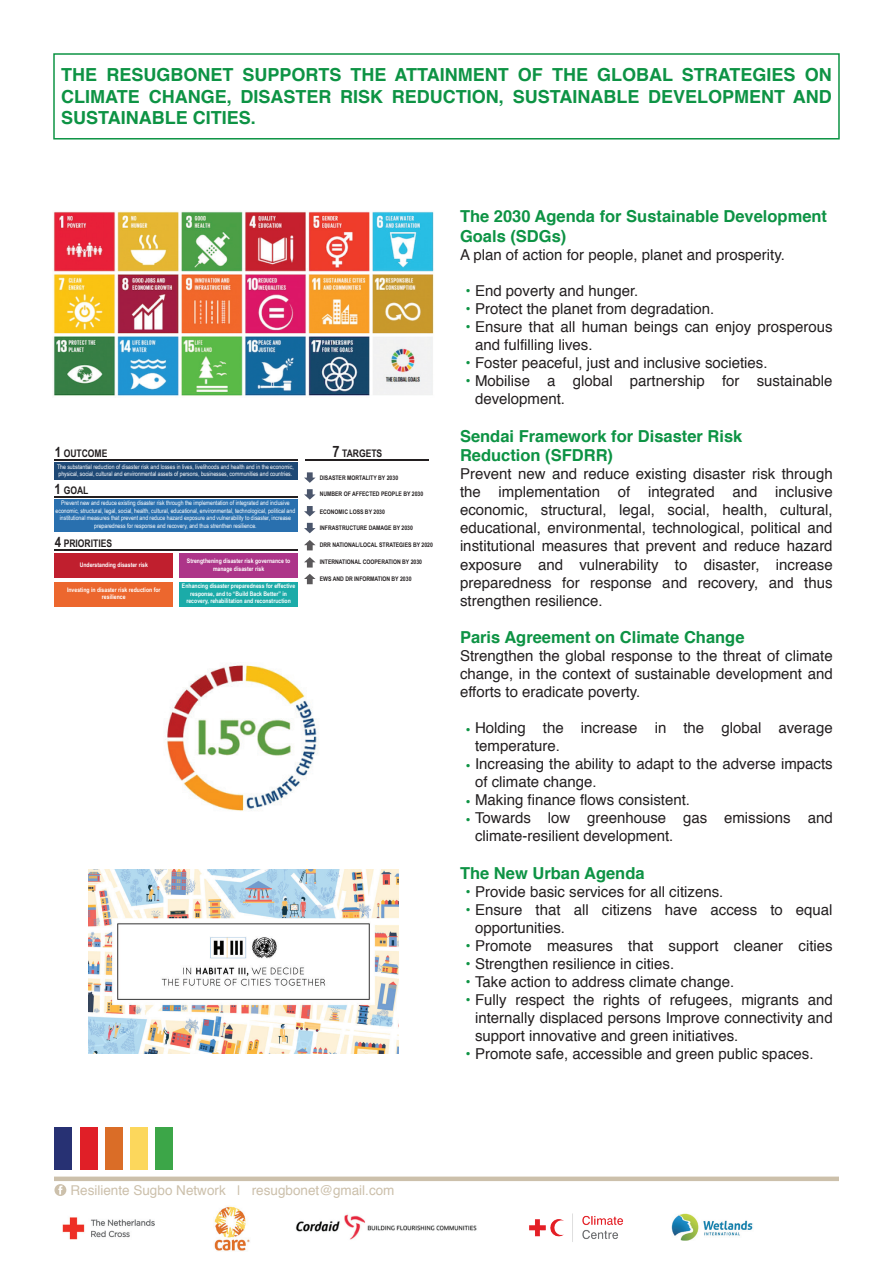
<style>
.page{position:relative;width:893px;height:1263px;background:#fff}
.page>*{position:absolute;margin:0;border:0;box-sizing:border-box;transform-origin:0 0}
.t1{font:700 18px/21.6px "Helvetica";color:#0d9344;text-align:justify}
.t2{font:700 16.5px/19.8px "Helvetica";color:#0d9344}
.t3{font:15px/18px "Helvetica";color:#231f20}
.t4{font:13.5px "Helvetica";color:#ccc0ab}
.t5{font:700 10.5px "Arial Narrow";color:#231f20}
.t6{font:6.3px/7.5px "Arial Narrow";color:#fff}
.t7{font:700 6.3px/7.5px "Arial Narrow";color:#fff;text-align:center}
.t8{font:700 6.3px "Arial Narrow";color:#231f20}
.s1{font-size:14.1px}
.s2{font-size:15.75px}
.s3{color:#0d9344}
</style>
<div class="page">
<div style="left:53px;top:53px;width:787px;height:87px;border:2px solid #0d9344"></div>
<img style="left:88px;top:869px;width:311px;height:185px">
<div style="left:54px;top:1127px;width:18px;height:43px;background:#273173"></div>
<div style="left:80px;top:1127px;width:18px;height:43px;background:#e01f27"></div>
<div style="left:105px;top:1127px;width:18px;height:43px;background:#da6d27"></div>
<div style="left:130px;top:1127px;width:18px;height:43px;background:#fcd75c"></div>
<div style="left:155px;top:1127px;width:18px;height:43px;background:#3ca648"></div>
<img style="left:529px;top:1213px;width:94px;height:29px">
<img style="left:214px;top:1206px;width:36px;height:45px">
<img style="left:671px;top:1213px;width:82px;height:28px">
<img style="left:62px;top:1217px;width:92px;height:22px">
<img style="left:296px;top:1214px;width:181px;height:26px">
<svg style="left:54px;top:1184px;width:12px;height:12px"></svg>
<div style="left:54px;top:1176px;width:785px;height:5px;background:#ccc0ab"></div>
<img style="left:53px;top:211px;width:381px;height:185px">
<div style="left:54px;top:462px;width:244px;height:18px;background:#1e4976"></div>
<div style="left:54px;top:499px;width:244px;height:32px;background:#2970af"></div>
<div style="left:54px;top:553px;width:119px;height:24px;background:#c01f2e"></div>
<div style="left:54px;top:582px;width:119px;height:24px;background:#ec672e"></div>
<div style="left:179px;top:553px;width:119px;height:24px;background:#ad3589"></div>
<div style="left:179px;top:582px;width:119px;height:24px;background:#1baba8"></div>
<hr style="left:54px;top:459px;width:244px;height:2px;background:#231f20">
<hr style="left:54px;top:496px;width:244px;height:1px;background:#231f20">
<hr style="left:54px;top:549px;width:244px;height:1px;background:#231f20">
<hr style="left:305px;top:459px;width:124px;height:2px;background:#231f20">
<svg style="left:304px;top:472px;width:12px;height:11px"></svg>
<svg style="left:304px;top:489px;width:12px;height:11px"></svg>
<svg style="left:304px;top:506px;width:12px;height:10px"></svg>
<svg style="left:304px;top:523px;width:12px;height:10px"></svg>
<svg style="left:304px;top:574px;width:12px;height:10px"></svg>
<svg style="left:304px;top:557px;width:12px;height:10px"></svg>
<svg style="left:304px;top:540px;width:12px;height:10px"></svg>
<img style="left:165px;top:665px;width:154px;height:146px">
<p class="t1" style="left:61px;top:64px;width:772px">THE RESUGBONET SUPPORTS THE ATTAINMENT OF THE GLOBAL STRATEGIES ON CLIMATE CHANGE, DISASTER RISK REDUCTION, SUSTAINABLE DEVELOPMENT AND SUSTAINABLE CITIES.</p>
<p class="t5" style="left:55px;top:446px;width:54px"><span class="s1">1</span> OUTCOME</p>
<p class="t5" style="left:333px;top:446px;width:51px"><span class="s2">7</span> TARGETS</p>
<p class="t5" style="left:54px;top:482px;width:36px"><span class="s1">1</span> GOAL</p>
<p class="t6" style="left:57px;top:462px;width:238px">The substantial reduction of disaster risk and losses in lives, livelihoods and health and in the economic, physical, social, cultural and environmental assets of persons, businesses, communities and countries.</p>
<p class="t6" style="left:56px;top:499px;width:241px;text-align:center">Prevent new and reduce existing disaster risk through the implementation of integrated and inclusive economic, structural, legal, social, health, cultural, educational, environmental, technological, political and institutional measures that prevent and reduce hazard exposure and vulnerability to disaster, increase preparedness for response and recovery, and thus strenthen resilience.</p>
<p class="t7" style="left:80px;top:560px;width:70px">Understanding disaster risk</p>
<p class="t8" style="left:320px;top:473px;width:80px">DISASTER MORTALITY BY 2030</p>
<p class="t8" style="left:320px;top:489px;width:105px">NUMBER OF AFFECTED PEOPLE BY 2030</p>
<p class="t8" style="left:320px;top:507px;width:67px">ECONOMIC LOSS BY 2030</p>
<p class="t8" style="left:320px;top:523px;width:95px">INFRASTRUCTURE DAMAGE BY 2030</p>
<p class="t8" style="left:320px;top:540px;width:115px">DRR NATIONAL/LOCAL STRATEGIES BY 2020</p>
<p class="t8" style="left:320px;top:557px;width:104px">INTERNATIONAL COOPERATION BY 2030</p>
<p class="t8" style="left:320px;top:574px;width:93px">EWS AND DR INFORMATION BY 2030</p>
<p class="t5" style="left:55px;top:535px;width:59px"><span class="s1">4</span> PRIORITIES</p>
<p class="t7" style="left:187px;top:557px;width:105px">Strengthening disaster risk governance to manage disaster risk</p>
<p class="t7" style="left:182px;top:582px;width:115px">Enhancing disaster preparedness for effective response, and to “Build Back Better” in recovery, rehabilitation and reconstruction</p>
<p class="t7" style="left:67px;top:585px;width:95px">Investing in disaster risk reduction for resilience</p>
<p class="t2" style="left:460px;top:207px;width:369px">The 2030 Agenda for Sustainable Development<br>Goals (SDGs)</p>
<p class="t3" style="left:460px;top:246px;width:326px">A plan of action for people, planet and prosperity.</p>
<p class="t3" style="left:465px;top:282px;width:175px"><span class="s3">•</span> End poverty and hunger.</p>
<p class="t3" style="left:465px;top:300px;width:250px"><span class="s3">•</span> Protect the planet from degradation.</p>
<p class="t3" style="left:475px;top:318px;width:359px;text-indent:-10px"><span class="s3">•</span> Ensure that all human beings can enjoy prosperous and fulfilling lives.</p>
<p class="t3" style="left:465px;top:354px;width:304px"><span class="s3">•</span> Foster peaceful, just and inclusive societies.</p>
<p class="t3" style="left:475px;top:372px;width:359px;text-indent:-10px"><span class="s3">•</span> Mobilise a global partnership for sustainable development.</p>
<p class="t2" style="left:460px;top:426px;width:284px">Sendai Framework for Disaster Risk<br>Reduction (SFDRR)</p>
<p class="t3" style="left:460px;top:466px;width:374px;text-align:justify">Prevent new and reduce existing disaster risk through the implementation of integrated and inclusive economic, structural, legal, social, health, cultural, educational, environmental, technological, political and institutional measures that prevent and reduce hazard exposure and vulnerability to disaster, increase preparedness for response and recovery, and thus strengthen resilience.</p>
<p class="t2" style="left:460px;top:628px;width:286px">Paris Agreement on Climate Change</p>
<p class="t3" style="left:460px;top:647px;width:374px;text-align:justify">Strengthen the global response to the threat of climate change, in the context of sustainable development and efforts to eradicate poverty.</p>
<p class="t3" style="left:475px;top:719px;width:359px;text-indent:-10px"><span class="s3">•</span> Holding the increase in the global average temperature.</p>
<p class="t3" style="left:475px;top:755px;width:359px;text-indent:-10px"><span class="s3">•</span> Increasing the ability to adapt to the adverse impacts of climate change.</p>
<p class="t3" style="left:465px;top:791px;width:226px"><span class="s3">•</span> Making finance flows consistent.</p>
<p class="t3" style="left:475px;top:809px;width:359px;text-indent:-10px"><span class="s3">•</span> Towards low greenhouse gas emissions and climate-resilient development.</p>
<p class="t2" style="left:460px;top:864px;width:186px">The New Urban Agenda</p>
<p class="t3" style="left:465px;top:883px;width:260px"><span class="s3">•</span> Provide basic services for all citizens.</p>
<p class="t3" style="left:475px;top:901px;width:359px;text-indent:-10px"><span class="s3">•</span> Ensure that all citizens have access to equal opportunities.</p>
<p class="t3" style="left:465px;top:937px;width:369px"><span class="s3">•</span> Promote measures that support cleaner cities</p>
<p class="t3" style="left:465px;top:955px;width:210px"><span class="s3">•</span> Strengthen resilience in cities.</p>
<p class="t3" style="left:465px;top:973px;width:270px"><span class="s3">•</span> Take action to address climate change.</p>
<p class="t3" style="left:475px;top:991px;width:359px;text-align:justify;text-indent:-10px"><span class="s3">•</span> Fully respect the rights of refugees, migrants and internally displaced persons Improve connectivity and support innovative and green initiatives.</p>
<p class="t3" style="left:465px;top:1045px;width:350px"><span class="s3">•</span> Promote safe, accessible and green public spaces.</p>
<p class="t4" style="left:70px;top:1180px;width:326px">Resiliente Sugbo Network | resugbonet@gmail.com</p>
</div>
